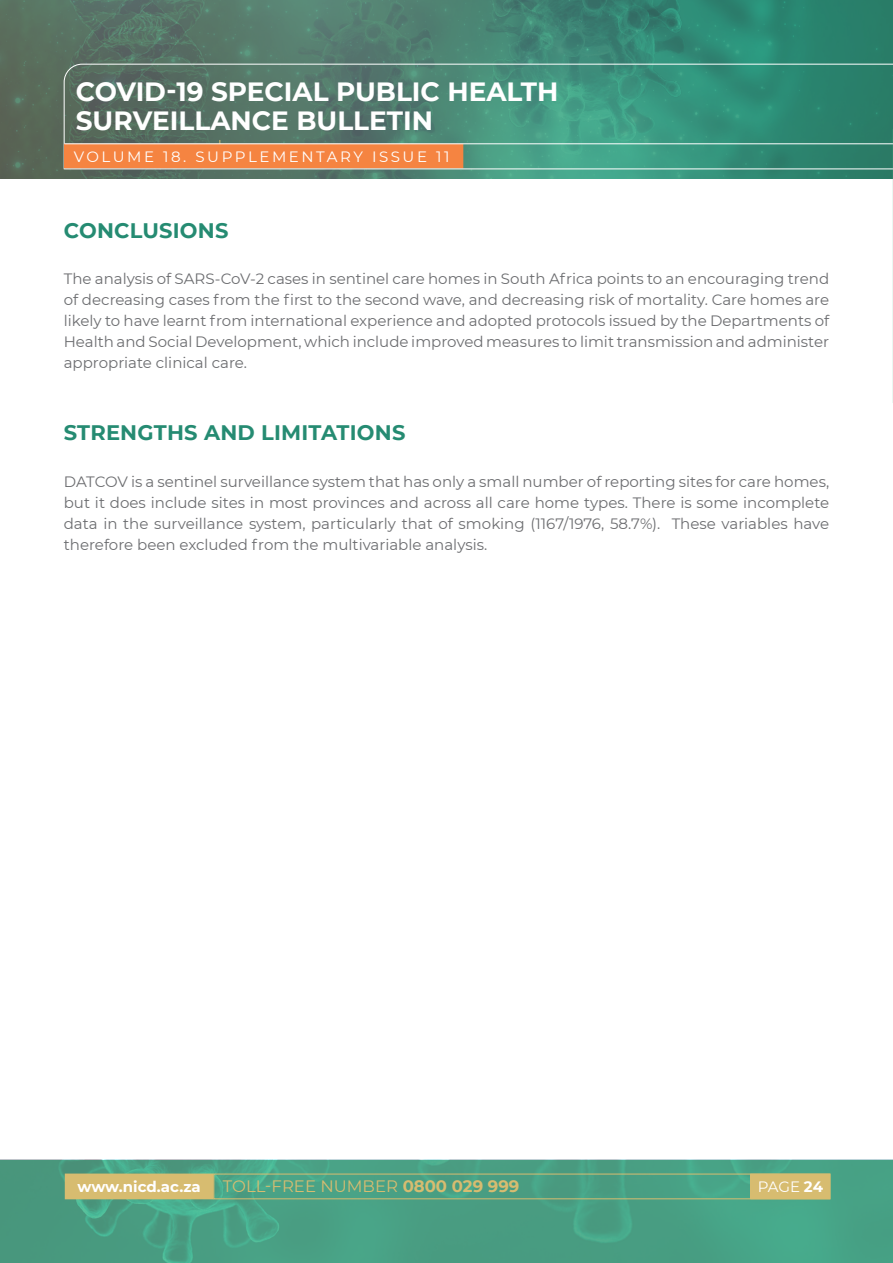
<style>
.page{position:relative;width:893px;height:1263px;background:#fff}
.page>*{position:absolute;margin:0;border:0;box-sizing:border-box;transform-origin:0 0}
.t1{font:700 26.4px/29.1px "Montserrat";color:#fff}
.t2{font:700 21px "Montserrat";letter-spacing:.01em;color:#258b72}
.t3{font:16.5px "Montserrat";color:#d7bc70}
.t4{font:15px/21px "Montserrat";color:#6c6d70;text-align:justify}
.t5{font:15px "Montserrat";letter-spacing:.17em;color:#fff}
.t6{font:700 15px "Montserrat";color:#fff}
.s1{font-weight:700}
</style>
<div class="page">
<svg style="left:0;top:0;width:893px;height:179px;background:#487d6c"></svg>
<svg style="left:0;top:1160px;width:893px;height:103px;background:#49a083"></svg>
<svg style="left:63px;top:63px;width:830px;height:107px;background:#488875"></svg>
<div style="left:65px;top:144px;width:398px;height:24px;background:#f58441"></div>
<div style="left:64px;top:144px;width:399px;height:24px;border:1px solid #f58441"></div>
<div style="left:213px;top:1174px;width:617px;height:25px;border:1px solid #d7bc70"></div>
<div style="left:751px;top:1174px;width:79px;height:25px;background:#d7bc70"></div>
<div style="left:65px;top:1174px;width:148px;height:25px;background:#d7bc70"></div>
<hr style="left:64px;top:169px;width:829px;height:1px;background:#fff">
<hr style="left:64px;top:143px;width:829px;height:1px;background:#fff">
<svg style="left:892px;top:129px;width:1px;height:274px"></svg>
<h1 class="t1" style="left:76px;top:76px;width:484px">COVID-19 SPECIAL PUBLIC HEALTH<br>SURVEILLANCE BULLETIN</h1>
<p class="t5" style="left:74px;top:146px;width:377px">VOLUME 18. SUPPLEMENTARY ISSUE 11</p>
<p class="t2" style="left:64px;top:215px;width:166px">CONCLUSIONS</p>
<p class="t4" style="left:64px;top:268px;width:767px">The analysis of SARS-CoV-2 cases in sentinel care homes in South Africa points to an encouraging trend of decreasing cases from the first to the second wave, and decreasing risk of mortality. Care homes are likely to have learnt from international experience and adopted protocols issued by the Departments of Health and Social Development, which include improved measures to limit transmission and administer appropriate clinical care.</p>
<p class="t2" style="left:64px;top:418px;width:343px">STRENGTHS AND LIMITATIONS</p>
<p class="t4" style="left:64px;top:470px;width:767px">DATCOV is a sentinel surveillance system that has only a small number of reporting sites for care homes, but it does include sites in most provinces and across all care home types. There is some incomplete data in the surveillance system, particularly that of smoking (1167/1976, 58.7%). These variables have therefore been excluded from the multivariable analysis.</p>
<p class="t6" style="left:78px;top:1176px;width:125px">www.nicd.ac.za</p>
<p class="t3" style="left:223px;top:1175px;width:298px">TOLL-FREE NUMBER <span class="s1">0800 029 999</span></p>
<p class="t5" style="left:758px;top:1176px;width:67px">PAGE <span class="s1">24</span></p>
</div>
